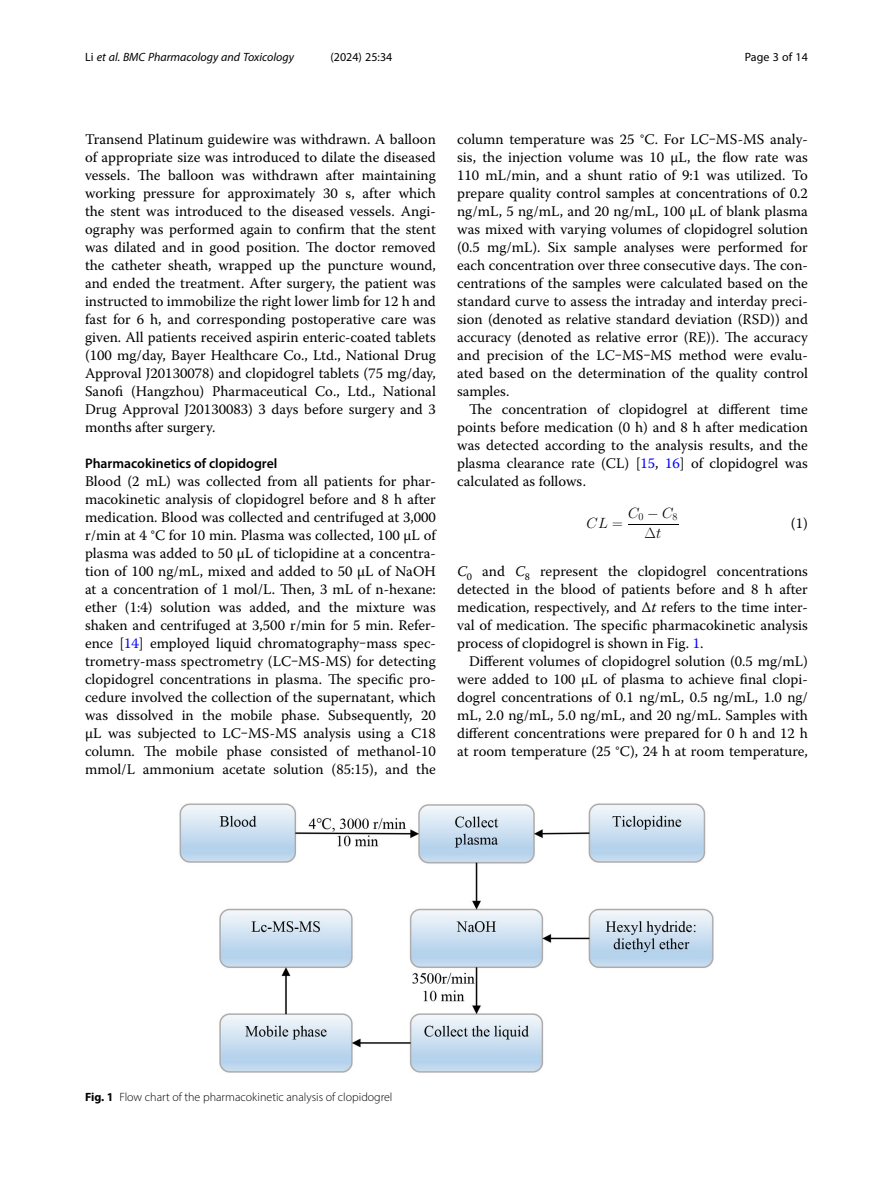
<style>
.page{position:relative;width:893px;height:1191px;background:#fff}
.page>*{position:absolute;margin:0;border:0;box-sizing:border-box;transform-origin:0 0}
.t1{font:14.85px/20.2px "CMMI12";color:#000;text-align:center}
.Body_Text{font:14.7px/18px "Warnock Pro";color:#000;text-align:justify}
.Body_Text_Indent{font:14.7px/18px "Warnock Pro";color:#000;text-align:justify}
.EQ{font:14.7px "Warnock Pro";color:#000}
.Head_2{font:600 13.8px "Myriad Pro";color:#000}
.Figure_Caption{font:300 12px "Myriad Pro";color:#000}
.t2{font:italic 12px "Myriad Pro";color:#000}
.t3{font:12px "Myriad Pro";color:#000}
.s1{font-style:normal}
.s2{color:#00f}
.s3{font-family:"CMR17"}
.s4{font-family:"CMSY10"}
.s5{font-style:italic}
.s6{font-weight:700}
</style>
<div class="page">
<img style="left:628px;top:524px;width:50px;height:1px">
<img style="left:179px;top:803px;width:535px;height:270px">
<p class="t2" style="left:85px;top:50px;width:211px"><span class="s1">Li</span> et al. BMC Pharmacology and Toxicology</p>
<p class="t3" style="left:331px;top:50px;width:63px">(2024) 25:34</p>
<p class="t3" style="left:745px;top:50px;width:65px">Page 3 of 14</p>
<p class="Body_Text" style="left:85px;top:130px;width:352px">Transend Platinum guidewire was withdrawn. A balloon of appropriate size was introduced to dilate the diseased vessels. The balloon was withdrawn after maintaining working pressure for approximately 30 s, after which the stent was introduced to the diseased vessels. Angi&shy;ography was performed again to confirm that the stent was dilated and in good position. The doctor removed the catheter sheath, wrapped up the puncture wound, and ended the treatment. After surgery, the patient was instructed to immobilize the right lower limb for 12 h and fast for 6 h, and corresponding postoperative care was given. All patients received aspirin enteric-coated tablets (100 mg/day, Bayer Healthcare Co., Ltd., National Drug Approval J20130078) and clopidogrel tablets (75 mg/day, Sanofi (Hangzhou) Pharmaceutical Co., Ltd., National Drug Approval J20130083) 3 days before surgery and 3 months after surgery.</p>
<p class="Head_2" style="left:85px;top:455px;width:194px">Pharmacokinetics of clopidogrel</p>
<p class="Body_Text" style="left:85px;top:472px;width:352px">Blood (2 mL) was collected from all patients for phar&shy;macokinetic analysis of clopidogrel before and 8 h after medication. Blood was collected and centrifuged at 3,000 r/min at 4 °C for 10 min. Plasma was collected, 100 µL of plasma was added to 50 µL of ticlopidine at a concentra&shy;tion of 100 ng/mL, mixed and added to 50 µL of NaOH at a concentration of 1 mol/L. Then, 3 mL of n-hexane: ether (1:4) solution was added, and the mixture was shaken and centrifuged at 3,500 r/min for 5 min. Refer&shy;ence [<span class="s2">14</span>] employed liquid chromatography‒mass spec&shy;trometry-mass spectrometry (LC‒MS-MS) for detecting clopidogrel concentrations in plasma. The specific pro&shy;cedure involved the collection of the supernatant, which was dissolved in the mobile phase. Subsequently, 20 µL was subjected to LC‒MS-MS analysis using a C18 column. The mobile phase consisted of methanol-10 mmol/L ammonium acetate solution (85:15), and the</p>
<p class="Body_Text" style="left:457px;top:130px;width:352px">column temperature was 25 °C. For LC‒MS-MS analy&shy;sis, the injection volume was 10 µL, the flow rate was 110 mL/min, and a shunt ratio of 9:1 was utilized. To prepare quality control samples at concentrations of 0.2 ng/mL, 5 ng/mL, and 20 ng/mL, 100 µL of blank plasma was mixed with varying volumes of clopidogrel solution (0.5 mg/mL). Six sample analyses were performed for each concentration over three consecutive days. The con&shy;centrations of the samples were calculated based on the standard curve to assess the intraday and interday preci&shy;sion (denoted as relative standard deviation (RSD)) and accuracy (denoted as relative error (RE)). The accuracy and precision of the LC‒MS‒MS method were evalu&shy;ated based on the determination of the quality control samples.</p>
<p class="Body_Text_Indent" style="left:457px;top:400px;width:352px;text-indent:12px">The concentration of clopidogrel at different time points before medication (0 h) and 8 h after medication was detected according to the analysis results, and the plasma clearance rate (CL) [<span class="s2">15</span>, <span class="s2">16</span>] of clopidogrel was calculated as follows.</p>
<p class="t1" style="left:587px;top:514px;width:38px">CL<span class="s3">=</span></p>
<p class="t1" style="left:628px;top:504px;width:51px">C<sub>0</sub> <span class="s4">−</span>C<sub>8 </sub><span class="s3">∆</span>t</p>
<p class="EQ" style="left:791px;top:514px;width:18px">(1)</p>
<p class="Body_Text" style="left:457px;top:562px;width:352px"><span class="s5">C</span><sub>0</sub> and <span class="s5">C</span><sub>8</sub> represent the clopidogrel concentrations detected in the blood of patients before and 8 h after medication, respectively, and ∆<span class="s5">t</span> refers to the time inter&shy;val of medication. The specific pharmacokinetic analysis process of clopidogrel is shown in Fig. <span class="s2">1</span>.</p>
<p class="Body_Text_Indent" style="left:457px;top:652px;width:352px;text-indent:12px">Different volumes of clopidogrel solution (0.5 mg/mL) were added to 100 µL of plasma to achieve final clopi&shy;dogrel concentrations of 0.1 ng/mL, 0.5 ng/mL, 1.0 ng/ mL, 2.0 ng/mL, 5.0 ng/mL, and 20 ng/mL. Samples with different concentrations were prepared for 0 h and 12 h at room temperature (25 °C), 24 h at room temperature,</p>
<p class="Figure_Caption" style="left:85px;top:1089px;width:309px"><span class="s6">Fig. 1</span> Flow chart of the pharmacokinetic analysis of clopidogrel</p>
</div>
